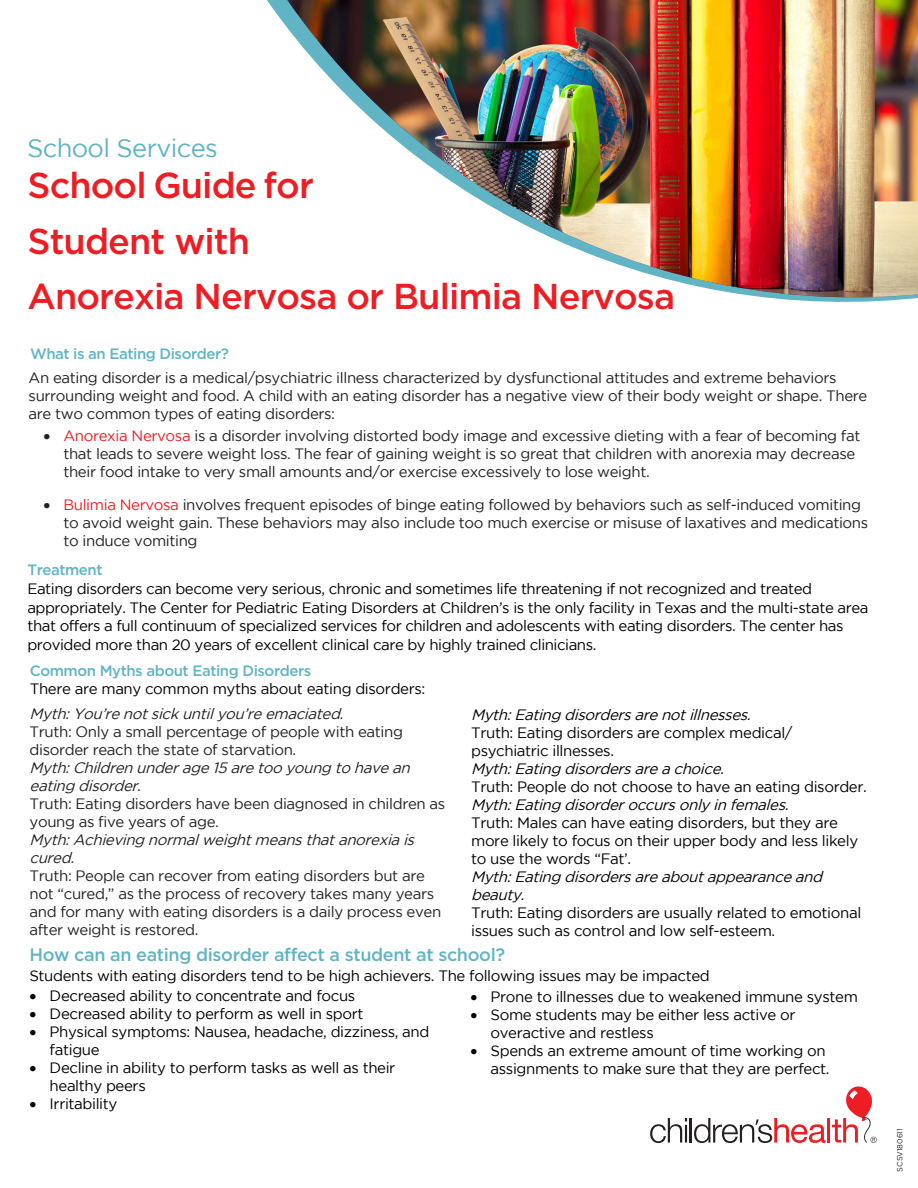
<style>
.page{position:relative;width:918px;height:1188px;background:#fff}
.page>*{position:absolute;margin:0;border:0;box-sizing:border-box;transform-origin:0 0}
.t1{font:500 36px/55.2px "Gotham";letter-spacing:-.025em;color:#ee1d23}
.t2{font:25.5px "Gotham";letter-spacing:-.025em;color:#60b4c4}
.t3{font:500 18px "Gotham";letter-spacing:-.02em;color:#61b4c5}
.t4{font:15px/18px "Gotham";letter-spacing:-.025em;color:#000}
.t5{font:15px/18px "Gotham";letter-spacing:-.025em;color:#231f20}
.t6{font:italic 15px/18px "Gotham";color:#000}
.t7{font:500 15px "Gotham";letter-spacing:-.03em;color:#60b4c4}
.t8{font:500 15px "Gotham";letter-spacing:-.03em;color:#61b4c5}
.t9{font:7.5px "Gotham";color:#231f20}
.s1{color:#ed1c24}
.s2{font-style:italic}
</style>
<div class="page">
<hr style="left:827px;top:1118px;width:3px;height:25px;background:#ee1d23">
<svg style="left:832px;top:1086px;width:45px;height:57px"></svg>
<svg style="left:650px;top:1118px;width:37px;height:25px"></svg>
<hr style="left:690px;top:1118px;width:2px;height:25px;background:#231f20">
<svg style="left:694px;top:1118px;width:132px;height:25px"></svg>
<img style="left:287px;top:0;width:631px;height:302px">
<h2 class="t2" style="left:27px;top:134px;width:192px">School Services</h2>
<h1 class="t1" style="left:28px;top:158px;width:649px">School Guide for<br>Student with<br>Anorexia Nervosa or Bulimia Nervosa</h1>
<p class="t8" style="left:30px;top:344px;width:200px">What is an Eating Disorder?</p>
<p class="t5" style="left:29px;top:368px;width:840px">An eating disorder is a medical/psychiatric illness characterized by dysfunctional attitudes and extreme behaviors surrounding weight and food. A child with an eating disorder has a negative view of their body weight or shape. There are two common types of eating disorders:</p>
<p class="t5" style="left:63px;top:427px;width:799px;text-indent:-20px">• <span class="s1">Anorexia Nervosa</span> is a disorder involving distorted body image and excessive dieting with a fear of becoming fat that leads to severe weight loss. The fear of gaining weight is so great that children with anorexia may decrease their food intake to very small amounts and/or exercise excessively to lose weight.</p>
<p class="t5" style="left:63px;top:496px;width:806px;text-indent:-20px">• <span class="s1">Bulimia Nervosa</span> involves frequent episodes of binge eating followed by behaviors such as self-induced vomiting to avoid weight gain. These behaviors may also include too much exercise or misuse of laxatives and medications to induce vomiting</p>
<p class="t7" style="left:27px;top:560px;width:77px">Treatment</p>
<p class="t4" style="left:27px;top:579px;width:843px;line-height:18.6px">Eating disorders can become very serious, chronic and sometimes life threatening if not recognized and treated appropriately. The Center for Pediatric Eating Disorders at Children’s is the only facility in Texas and the multi-state area that offers a full continuum of specialized services for children and adolescents with eating disorders. The center has provided more than 20 years of excellent clinical care by highly trained clinicians.</p>
<p class="t7" style="left:30px;top:660px;width:283px">Common Myths about Eating Disorders</p>
<p class="t4" style="left:30px;top:679px;width:397px">There are many common myths about eating disorders:</p>
<p class="t6" style="left:471px;top:705px;width:285px">Myth:Eating disordersarenotillnesses.</p>
<p class="t4" style="left:471px;top:723px;width:323px">Truth: Eating disorders are complex medical/ psychiatric illnesses.</p>
<p class="t6" style="left:471px;top:759px;width:259px">Myth:Eating disordersareachoice.</p>
<p class="t4" style="left:471px;top:777px;width:397px">Truth: People do not choose to have an eating disorder.</p>
<p class="t6" style="left:471px;top:795px;width:323px">Myth:Eating disorderoccursonlyin females.</p>
<p class="t4" style="left:471px;top:813px;width:389px">Truth: Males can have eating disorders, but they are more likely to focus on their upper body and less likely to use the words “Fat’.</p>
<p class="t6" style="left:471px;top:867px;width:357px">Myth:Eating disordersareaboutappearanceand beauty.</p>
<p class="t4" style="left:471px;top:903px;width:392px">Truth: Eating disorders are usually related to emotional issues such as control and low self-esteem.</p>
<p class="t3" style="left:29px;top:943px;width:477px">How can an eating disorder affect a student at school?</p>
<p class="t4" style="left:29px;top:966px;width:682px">Students with eating disorders tend to be high achievers. The following issues may be impacted</p>
<p class="t4" style="left:30px;top:986px;width:327px">• Decreased ability to concentrate and focus</p>
<p class="t4" style="left:30px;top:1004px;width:336px">• Decreased ability to perform as well in sport</p>
<p class="t4" style="left:50px;top:1022px;width:381px;text-indent:-20px">• Physical symptoms: Nausea, headache, dizziness, and fatigue</p>
<p class="t4" style="left:50px;top:1058px;width:347px;text-indent:-20px">• Decline in ability to perform tasks as well as their healthy peers</p>
<p class="t4" style="left:30px;top:1094px;width:89px">• Irritability</p>
<p class="t5" style="left:30px;top:704px;width:417px"><span class="s2">Myth: You’re notsickuntilyou’reemaciated.<br></span>Truth: Only a small percentage of people with eating disorder reach the state of starvation.<br><span class="s2">Myth: Children under age15 aretoo young to havean eating disorder</span>.<br>Truth: Eating disorders have been diagnosed in children as young as five years of age.<br><span class="s2">Myth: Achieving normalweightmeansthatanorexiais cured.<br></span>Truth: People can recover from eating disorders but are not “cured,” as the process of recovery takes many years and for many with eating disorders is a daily process even after weight is restored.</p>
<p class="t4" style="left:471px;top:988px;width:389px">• Prone to illnesses due to weakened immune system</p>
<p class="t4" style="left:491px;top:1006px;width:307px;text-indent:-20px">• Some students may be either less active or overactive and restless</p>
<p class="t4" style="left:471px;top:1042px;width:361px;text-align:right">• Spends an extreme amount of time working on assignments to make sure that they are perfect.</p>
<p class="t9" style="left:895px;top:1172px;width:45px;rotate:-90deg">SCSV180611</p>
</div>
